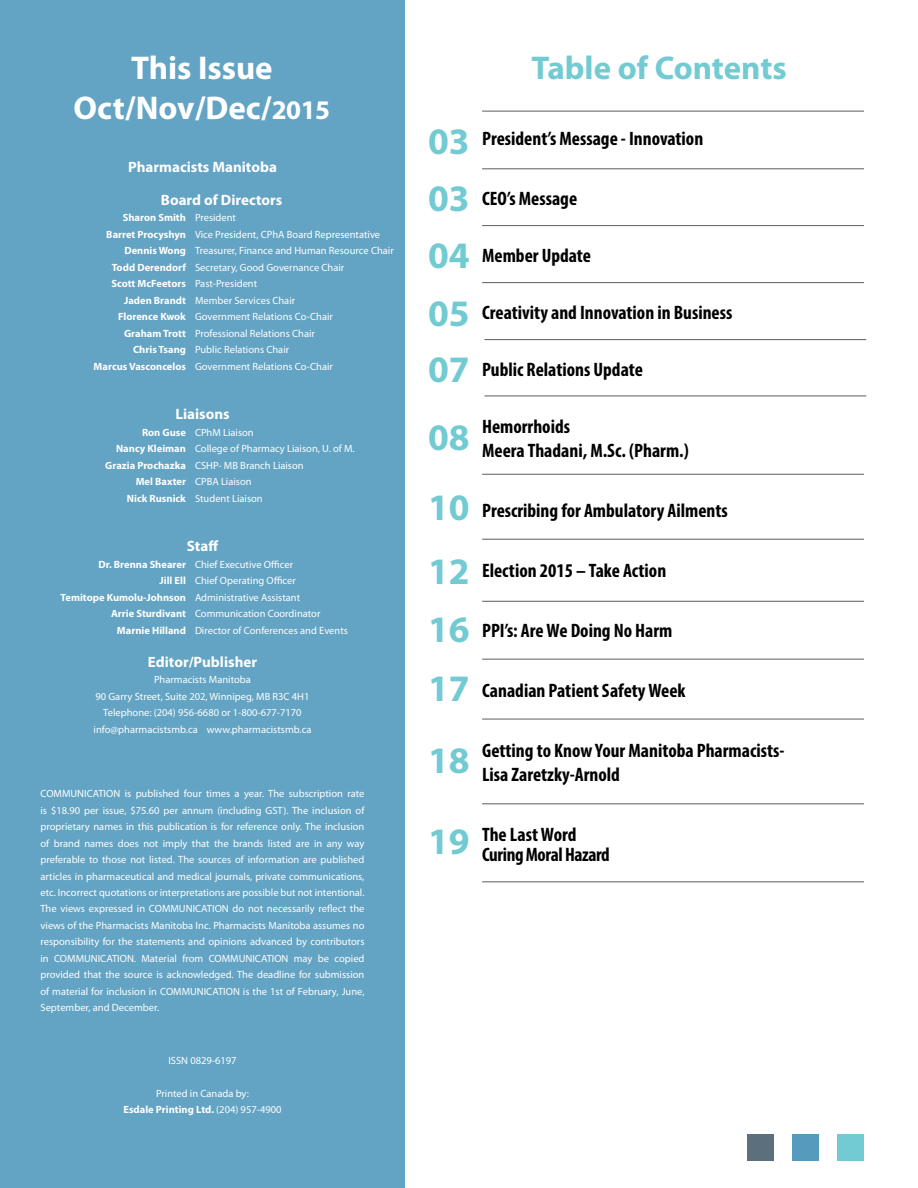
<style>
.page{position:relative;width:918px;height:1188px;background:#fff}
.page>*{position:absolute;margin:0;border:0;box-sizing:border-box;transform-origin:0 0}
.t1{font:700 37.5px/57px "Myriad Pro";color:#72cbd2;text-align:justify}
.t2{font:700 33px/39.9px "Myriad Pro";color:#fff;text-align:center}
.t3{font:700 33px "Myriad Pro";color:#72cbd2}
.t4{font:700 condensed 19.5px/24px "Myriad Pro";color:#000}
.t5{font:700 condensed 19.5px/19.5px "Myriad Pro";letter-spacing:-.02em;color:#000}
.t6{font:700 15px "Myriad Pro";color:#fff}
.t7{font:10.5px/16.5px "Myriad Pro";color:#fff;text-align:center}
.t8{font:700 10.5px "Myriad Pro";color:#fff}
.s1{font-size:27px}
.s2{font-stretch:normal;font-size:37.5px;color:#72cbd2}
.s3{font-weight:400}
.s4{font-weight:700}
</style>
<div class="page">
<div style="left:0;top:0;width:405px;height:1188px;background:#63a3c3"></div>
<div style="left:747px;top:1134px;width:27px;height:27px;background:#5c6f7c"></div>
<div style="left:792px;top:1134px;width:27px;height:27px;background:#569bbe"></div>
<div style="left:837px;top:1134px;width:27px;height:27px;background:#72cbd2"></div>
<hr style="left:482px;top:111px;width:382px;height:1px;background:#6d6e71">
<hr style="left:482px;top:168px;width:382px;height:1px;background:#6d6e71">
<hr style="left:482px;top:225px;width:382px;height:1px;background:#6d6e71">
<hr style="left:484px;top:339px;width:382px;height:1px;background:#6d6e71">
<hr style="left:482px;top:474px;width:382px;height:1px;background:#6d6e71">
<hr style="left:484px;top:395px;width:382px;height:1px;background:#6d6e71">
<hr style="left:482px;top:881px;width:382px;height:1px;background:#6d6e71">
<hr style="left:482px;top:282px;width:382px;height:1px;background:#6d6e71">
<hr style="left:482px;top:803px;width:382px;height:1px;background:#6d6e71">
<hr style="left:482px;top:718px;width:382px;height:2px;background:#6d6e71">
<hr style="left:482px;top:659px;width:382px;height:1px;background:#6d6e71">
<hr style="left:482px;top:539px;width:382px;height:1px;background:#6d6e71">
<hr style="left:482px;top:601px;width:382px;height:1px;background:#6d6e71">
<h2 class="t2" style="left:74px;top:47px;width:258px">This Issue<br>Oct/Nov/Dec/<span class="s1">2015</span></h2>
<h2 class="t3" style="left:532px;top:46px;width:257px">Table of Contents</h2>
<h3 class="t4" style="left:428px;top:126px;width:277px"><span class="s2">03</span> President’s Message - Innovation</h3>
<h3 class="t4" style="left:482px;top:186px;width:97px">CEO’s Message</h3>
<h3 class="t4" style="left:482px;top:243px;width:110px">Member Update</h3>
<h3 class="t4" style="left:482px;top:300px;width:252px">Creativity and Innovation in Business</h3>
<h3 class="t4" style="left:482px;top:357px;width:162px">Public Relations Update</h3>
<h3 class="t4" style="left:482px;top:414px;width:208px">Hemorrhoids<br>Meera Thadani, M.Sc. (Pharm.)</h3>
<h3 class="t6" style="left:128px;top:157px;width:150px">Pharmacists Manitoba</h3>
<h3 class="t6" style="left:161px;top:190px;width:123px">Board of Directors</h3>
<p class="t8" style="left:123px;top:211px;width:115px">Sharon Smith <span class="s3">President</span></p>
<p class="t7" style="left:106px;top:226px;width:275px"><span class="s4">Barret Procyshyn</span> Vice President, CPhA Board Representative</p>
<p class="t7" style="left:124px;top:243px;width:271px"><span class="s4">Dennis Wong</span> Treasurer, Finance and Human Resource Chair</p>
<p class="t7" style="left:112px;top:259px;width:234px"><span class="s4">Todd Derendorf</span> Secretary, Good Governance Chair</p>
<p class="t8" style="left:111px;top:277px;width:147px">Scott McFeetors <span class="s3">Past-President</span></p>
<p class="t7" style="left:124px;top:292px;width:173px"><span class="s4">Jaden Brandt</span> Member Services Chair</p>
<p class="t7" style="left:118px;top:309px;width:216px"><span class="s4">Florence Kwok</span> Government Relations Co-Chair</p>
<p class="t7" style="left:124px;top:325px;width:192px"><span class="s4">Graham Trott</span> Professional Relations Chair</p>
<p class="t7" style="left:133px;top:342px;width:158px"><span class="s4">Chris Tsang</span> Public Relations Chair</p>
<p class="t7" style="left:94px;top:358px;width:241px"><span class="s4">Marcus Vasconcelos</span> Government Relations Co-Chair</p>
<h3 class="t6" style="left:175px;top:404px;width:56px">Liaisons</h3>
<p class="t7" style="left:142px;top:424px;width:113px"><span class="s4">Ron Guse</span> CPhM Liaison</p>
<p class="t7" style="left:116px;top:441px;width:240px"><span class="s4">Nancy Kleiman</span> College of Pharmacy Liaison, U. of M.</p>
<p class="t7" style="left:105px;top:457px;width:200px"><span class="s4">Grazia Prochazka</span> CSHP- MB Branch Liaison</p>
<p class="t7" style="left:136px;top:474px;width:118px"><span class="s4">Mel Baxter</span> CPBA Liaison</p>
<p class="t7" style="left:127px;top:490px;width:137px"><span class="s4">Nick Rusnick</span> Student Liaison</p>
<h3 class="t6" style="left:187px;top:536px;width:33px">Staff</h3>
<p class="t7" style="left:98px;top:556px;width:196px"><span class="s4">Dr. Brenna Shearer</span> Chief Executive Officer</p>
<p class="t7" style="left:159px;top:573px;width:138px"><span class="s4">Jill Ell</span> Chief Operating Officer</p>
<p class="t7" style="left:61px;top:589px;width:241px"><span class="s4">Temitope Kumolu-Johnson</span> Administrative Assistant</p>
<p class="t7" style="left:111px;top:606px;width:211px"><span class="s4">Arrie Sturdivant</span> Communication Coordinator</p>
<p class="t7" style="left:117px;top:622px;width:233px"><span class="s4">Marnie Hilland</span> Director of Conferences and Events</p>
<h3 class="t6" style="left:148px;top:652px;width:111px">Editor/Publisher</h3>
<p class="t7" style="left:94px;top:672px;width:219px">Pharmacists Manitoba<br>90 Garry Street, Suite 202, Winnipeg, MB R3C 4H1<br>Telephone: (204) 956-6680 or 1-800-677-7170 info@pharmacistsmb.ca www.pharmacistsmb.ca</p>
<h1 class="t1" style="left:428px;top:169px;width:43px">03<br>04<br>05<br>07</h1>
<h1 class="t1" style="left:428px;top:401px;width:43px;line-height:70.5px">08<br>10</h1>
<h1 class="t1" style="left:428px;top:541px;width:43px;line-height:58.5px">12<br>16<br>17</h1>
<h3 class="t4" style="left:482px;top:498px;width:247px">Prescribing for Ambulatory Ailments</h3>
<h3 class="t4" style="left:482px;top:558px;width:186px">Election 2015 – Take Action</h3>
<h3 class="t4" style="left:482px;top:618px;width:192px">PPI’s: Are We Doing No Harm</h3>
<h3 class="t4" style="left:482px;top:678px;width:205px">Canadian Patient Safety Week</h3>
<p class="t7" style="left:40px;top:785px;width:326px;text-align:justify">COMMUNICATION is published four times a year. The subscription rate is $18.90 per issue, $75.60 per annum (including GST). The inclusion of proprietary names in this publication is for reference only. The inclusion of brand names does not imply that the brands listed are in any way preferable to those not listed. The sources of information are published articles in pharmaceutical and medical journals, private communications, etc. Incorrect quotations or interpretations are possible but not intentional.<br>The views expressed in COMMUNICATION do not necessarily reflect the views of the Pharmacists Manitoba Inc. Pharmacists Manitoba assumes no responsibility for the statements and opinions advanced by contributors in COMMUNICATION. Material from COMMUNICATION may be copied provided that the source is acknowledged. The deadline for submission of material for inclusion in COMMUNICATION is the 1st of February, June, September, and December.</p>
<p class="t7" style="left:168px;top:1052px;width:70px">ISSN 0829-6197</p>
<p class="t7" style="left:123px;top:1085px;width:160px">Printed in Canada by:<br><span class="s4">Esdale Printing Ltd.</span> (204) 957-4900</p>
<h1 class="t1" style="left:428px;top:731px;width:43px">18</h1>
<h3 class="t4" style="left:482px;top:738px;width:304px">Getting to Know Your Manitoba Pharmacists-<br>Lisa Zaretzky-Arnold</h3>
<h1 class="t1" style="left:428px;top:811px;width:43px">19</h1>
<h3 class="t5" style="left:482px;top:824px;width:129px">The Last Word<br>Curing Moral Hazard</h3>
</div>
